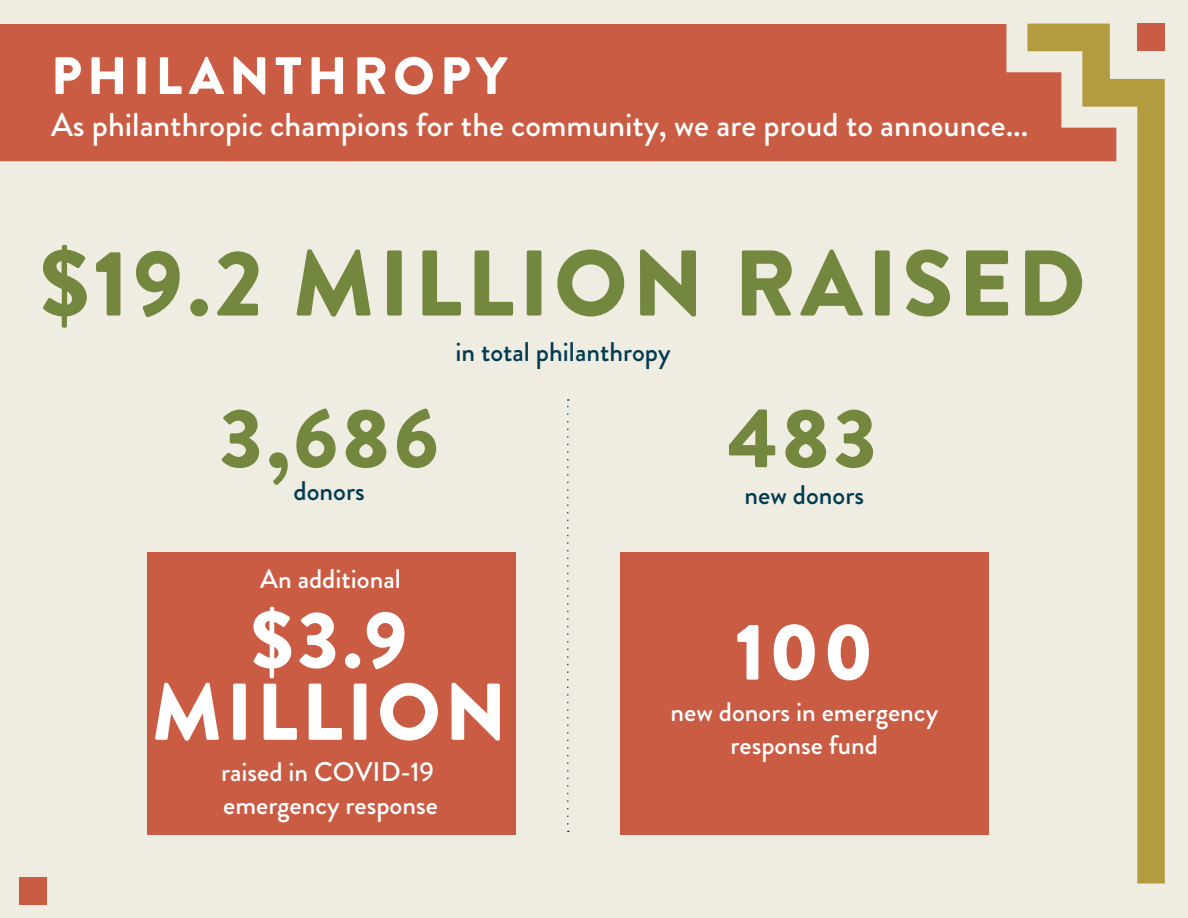
<style>
.page{position:relative;width:1188px;height:918px;background:#efece1}
.page>*{position:absolute;margin:0;border:0;box-sizing:border-box;transform-origin:0 0}
.t1{font:900 93px "Brandon Grotesque";letter-spacing:.05em;color:#73873e}
.t2{font:900 83.55px "Brandon Grotesque";letter-spacing:.05em;color:#73873e}
.t3{font:900 80.25px/72px "Brandon Grotesque";letter-spacing:.05em;color:#fff;text-align:center}
.t4{font:900 52.5px "Brandon Grotesque";letter-spacing:.1em;color:#fff}
.t5{font:500 33px "Brandon Grotesque";color:#fff}
.t6{font:500 27px/32.4px "Brandon Grotesque";color:#fff}
.t7{font:500 27px "Brandon Grotesque";color:#003b51}
</style>
<div class="page">
<div style="left:0;top:24px;width:1006px;height:137px;background:#ca5c44"></div>
<div style="left:19px;top:877px;width:28px;height:28px;background:#ca5c44"></div>
<svg style="left:1006px;top:23px;width:159px;height:861px"></svg>
<svg style="left:567px;top:399px;width:2px;height:425px"></svg>
<div style="left:147px;top:552px;width:369px;height:283px;background:#ca5c44"></div>
<div style="left:620px;top:552px;width:369px;height:283px;background:#ca5c44"></div>
<h3 class="t4" style="left:51px;top:39px;width:458px">PHILANTHROPY</h3>
<p class="t5" style="left:51px;top:102px;width:979px">As philanthropic champions for the community, we are proud to announce...</p>
<h1 class="t1" style="left:40px;top:218px;width:1047px">$19.2 MILLION RAISED</h1>
<h2 class="t2" style="left:220px;top:379px;width:221px">3,686</h2>
<p class="t7" style="left:294px;top:472px;width:73px">donors</p>
<p class="t7" style="left:455px;top:333px;width:217px">in total philanthropy</p>
<p class="t6" style="left:260px;top:563px;width:142px">An additional</p>
<h2 class="t2" style="left:728px;top:379px;width:150px">483</h2>
<p class="t7" style="left:745px;top:476px;width:121px">new donors</p>
<h3 class="t3" style="left:152px;top:605px;width:357px">$3.9<br>MILLION</h3>
<p class="t6" style="left:221px;top:756px;width:218px">raised in COVID-19 emergency response</p>
<h3 class="t3" style="left:735px;top:617px;width:140px">100</h3>
<p class="t6" style="left:671px;top:696px;width:269px;text-align:center">new donors in emergency response fund</p>
</div>
